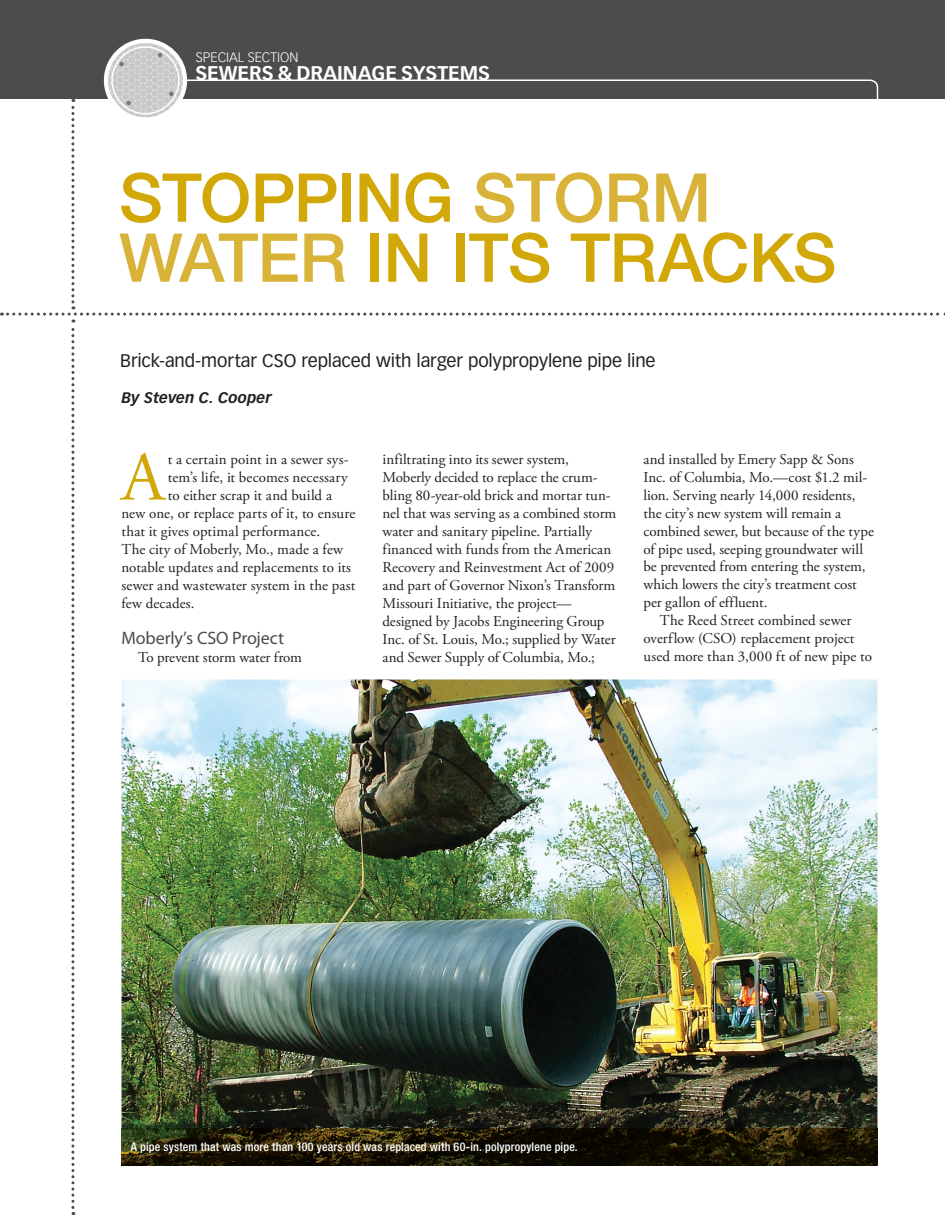
<style>
.page{position:relative;width:945px;height:1215px;background:#fff}
.page>*{position:absolute;margin:0;border:0;box-sizing:border-box;transform-origin:0 0}
.t1{font:69.3px "Adobe Garamond Pro";color:#d2a808}
.t2{font:500 67.5px/60px "Helvetica Neue LT Std";letter-spacing:-.015em;color:#d2a808}
.t3{font:700 19.5px "Vectora LT Std";color:#fff}
.t4{font:18px "Vectora LT Std";letter-spacing:-.005em;color:#231f20}
.t5{font:18px "Myriad Pro";letter-spacing:-.01em;color:#4b4c4d}
.t6{font:15px/18px "Adobe Garamond Pro";color:#231f20}
.t7{font:italic 700 15px "Vectora LT Std";color:#231f20}
.t8{font:300 13.5px "Vectora LT Std";color:#fff}
.t9{font:500 condensed 12px "Helvetica Neue LT Std";letter-spacing:.015em;color:#fff}
.s1{color:#d9b338}
</style>
<div class="page">
<div style="left:0;top:0;width:945px;height:99px;background:#4b4c4d"></div>
<img style="left:108px;top:43px;width:75px;height:74px;border-radius:37px">
<div style="left:104px;top:39px;width:83px;height:83px;border:4px solid #fff;border-radius:50%"></div>
<div style="left:111px;top:46px;width:69px;height:68px;border:2px solid #fff;border-radius:50%"></div>
<svg style="left:158px;top:53px;width:4px;height:4px"></svg>
<svg style="left:119px;top:62px;width:5px;height:4px"></svg>
<img style="left:2px;top:79px;width:943px;height:1136px">
<img style="left:122px;top:1128px;width:756px;height:38px">
<p class="t8" style="left:196px;top:50px;width:104px">SPECIAL SECTION</p>
<h3 class="t3" style="left:195px;top:61px;width:296px">SEWERS &amp; DRAINAGE SYSTEMS</h3>
<h2 class="t2" style="left:119px;top:167px;width:719px">STOPPING <span class="s1">STORM<br>WATER</span> IN ITS TRACKS</h2>
<p class="t4" style="left:120px;top:350px;width:537px">Brick-and-mortar CSO replaced with larger polypropylene pipe line</p>
<p class="t7" style="left:122px;top:389px;width:151px">By Steven C. Cooper</p>
<h1 class="t1" style="left:122px;top:436px;width:45px">A</h1>
<p class="t6" style="left:168px;top:450px;width:182px">t a certain point in a sewer sys-</p>
<p class="t6" style="left:168px;top:468px;width:181px">tem’s life, it becomes necessary</p>
<p class="t6" style="left:168px;top:486px;width:166px">to either scrap it and build a</p>
<p class="t6" style="left:122px;top:504px;width:236px">new one, or replace parts of it, to ensure</p>
<p class="t6" style="left:122px;top:522px;width:200px">that it gives optimal performance.</p>
<p class="t6" style="left:122px;top:540px;width:223px">The city of Moberly, Mo., made a few</p>
<p class="t6" style="left:122px;top:558px;width:231px">notable updates and replacements to its</p>
<p class="t6" style="left:122px;top:576px;width:236px">sewer and wastewater system in the past</p>
<p class="t6" style="left:122px;top:594px;width:75px">few decades.</p>
<p class="t5" style="left:122px;top:628px;width:164px">Moberly’s CSO Project</p>
<p class="t6" style="left:138px;top:648px;width:166px">To prevent storm water from</p>
<p class="t6" style="left:382px;top:450px;width:235px">infiltrating into its sewer system, Moberly decided to replace the crum&shy;bling 80-year-old brick and mortar tun&shy;nel that was serving as a combined storm water and sanitary pipeline. Partially financed with funds from the American Recovery and Reinvestment Act of 2009 and part of Governor Nixon’s Transform Missouri Initiative, the project— designed by Jacobs Engineering Group Inc. of St. Louis, Mo.; supplied by Water and Sewer Supply of Columbia, Mo.;</p>
<p class="t6" style="left:643px;top:450px;width:232px">and installed by Emery Sapp &amp; Sons Inc. of Columbia, Mo.—cost $1.2 mil&shy;lion. Serving nearly 14,000 residents, the city’s new system will remain a combined sewer, but because of the type of pipe used, seeping groundwater will be prevented from entering the system, which lowers the city’s treatment cost per gallon of effluent.</p>
<p class="t6" style="left:643px;top:612px;width:230px;text-indent:16px">The Reed Street combined sewer overflow (CSO) replacement project used more than 3,000 ft of new pipe to</p>
<p class="t9" style="left:131px;top:1140px;width:449px">A pipe system that was more than 100 years old was replaced with 60-in. polypropylene pipe.</p>
</div>
